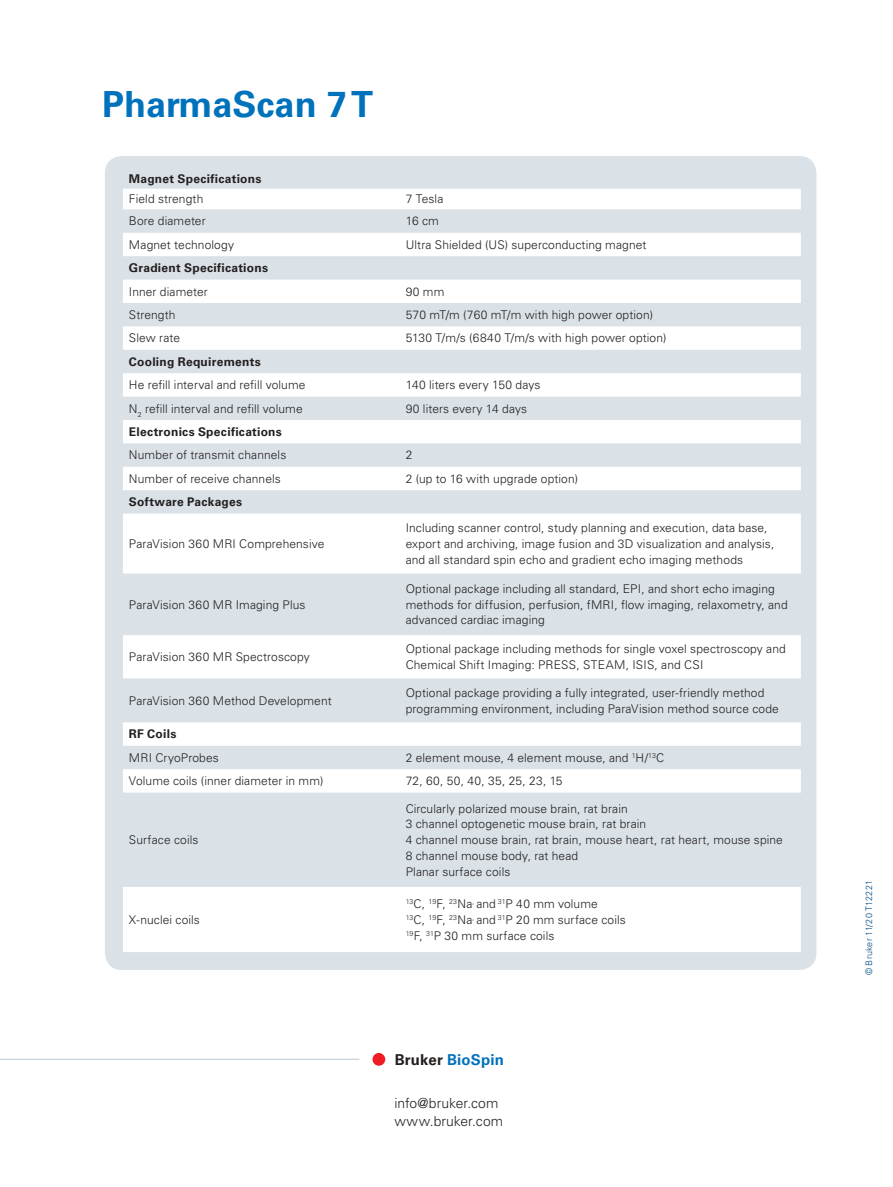
<style>
.page{position:relative;width:893px;height:1187px;background:#fff}
.page>*{position:absolute;margin:0;border:0;box-sizing:border-box;transform-origin:0 0}
.brochure_1stpage-hea{font:700 36px "Univers LT Std";color:#0072bc}
.brochure_company_nam{font:700 15px "Univers LT Std";letter-spacing:.01em;color:#0072bc}
.brochure_body{font:300 13.8px "Univers LT Std";letter-spacing:.005em;color:#231f20}
.brochure_table{font:300 12px/15.8px "Univers LT Std";letter-spacing:.01em;color:#231f20}
.brochure_table-heade{font:700 12px "Univers LT Std";letter-spacing:.025em;color:#231f20}
.flyer_legend{font:300 12px "Univers LT Std";letter-spacing:.01em;color:#231f20}
.brochure_table-2{font:300 12px "Univers LT Std";letter-spacing:.03em;color:#231f20}
.flyer_legend-2{font:700 12px "Univers LT Std";letter-spacing:.025em;color:#231f20}
.brochure_literature{font:300 9px "Univers LT Std";letter-spacing:.015em;color:#004a7f}
.s1{color:#231f20}
</style>
<div class="page">
<div style="left:105px;top:156px;width:711px;height:813px;background:#dae2e7;border-radius:17px"></div>
<svg style="left:123px;top:189px;width:678px;height:763px"></svg>
<div style="left:372px;top:1052px;width:13px;height:13px;background:#ee1d23;border-radius:50%"></div>
<hr style="left:0;top:1058px;width:359px;height:1px;background:#bacad2">
<p class="brochure_1stpage-hea" style="left:102px;top:83px;width:273px">PharmaScan 7 T</p>
<p class="flyer_legend-2" style="left:129px;top:171px;width:134px">Magnet Specifications</p>
<p class="brochure_table" style="left:129px;top:191px;width:76px">Field strength</p>
<p class="brochure_table" style="left:406px;top:191px;width:39px">7 Tesla</p>
<p class="flyer_legend" style="left:129px;top:214px;width:78px">Bore diameter</p>
<p class="brochure_table" style="left:406px;top:213px;width:35px">16 cm</p>
<p class="brochure_table" style="left:129px;top:237px;width:107px">Magnet technology</p>
<p class="brochure_table" style="left:406px;top:237px;width:242px">Ultra Shielded (US) superconducting magnet</p>
<p class="brochure_table-heade" style="left:129px;top:261px;width:141px">Gradient Specifications</p>
<p class="flyer_legend" style="left:129px;top:284px;width:80px">Inner diameter</p>
<p class="brochure_table" style="left:406px;top:283px;width:40px">90 mm</p>
<p class="flyer_legend" style="left:129px;top:307px;width:48px">Strength</p>
<p class="flyer_legend" style="left:406px;top:307px;width:249px">570 mT/m (760 mT/m with high power option)</p>
<p class="brochure_table" style="left:129px;top:330px;width:53px">Slew rate</p>
<p class="brochure_table" style="left:406px;top:330px;width:262px">5130 T/m/s (6840 T/m/s with high power option)</p>
<p class="brochure_table-heade" style="left:129px;top:354px;width:133px">Cooling Requirements</p>
<p class="brochure_table" style="left:129px;top:377px;width:178px">He refill interval and refill volume</p>
<p class="brochure_table" style="left:406px;top:377px;width:136px">140 liters every 150 days</p>
<p class="brochure_table" style="left:129px;top:400px;width:175px">N<sub>2</sub> refill interval and refill volume</p>
<p class="brochure_table" style="left:406px;top:400px;width:123px">90 liters every 14 days</p>
<p class="brochure_table-heade" style="left:129px;top:425px;width:154px">Electronics Specifications</p>
<p class="brochure_table" style="left:129px;top:447px;width:159px">Number of transmit channels</p>
<p class="brochure_table" style="left:406px;top:447px;width:8px">2</p>
<p class="brochure_table" style="left:129px;top:470px;width:153px">Number of receive channels</p>
<p class="brochure_table" style="left:406px;top:470px;width:174px">2 (up to 16 with upgrade option)</p>
<p class="brochure_table-heade" style="left:129px;top:495px;width:115px">Software Packages</p>
<p class="brochure_table" style="left:129px;top:535px;width:197px">ParaVision 360 MRI Comprehensive</p>
<p class="brochure_table" style="left:406px;top:520px;width:370px">Including scanner control, study planning and execution, data base, export and archiving, image fusion and 3D visualization and analysis, and all standard spin echo and gradient echo imaging methods</p>
<p class="brochure_table" style="left:129px;top:596px;width:178px">ParaVision 360 MR Imaging Plus</p>
<p class="brochure_table" style="left:406px;top:580px;width:383px">Optional package including all standard, EPI, and short echo imaging methods for diffusion, perfusion, fMRI, flow imaging, relaxometry, and advanced cardiac imaging</p>
<p class="brochure_table" style="left:129px;top:649px;width:182px">ParaVision 360 MR Spectroscopy</p>
<p class="brochure_table" style="left:406px;top:641px;width:382px">Optional package including methods for single voxel spectroscopy and<br>Chemical Shift Imaging: PRESS, STEAM, ISIS, and CSI</p>
<p class="brochure_table" style="left:129px;top:692px;width:204px">ParaVision 360 Method Development</p>
<p class="brochure_table" style="left:406px;top:684px;width:375px">Optional package providing a fully integrated, user-friendly method programming environment, including ParaVision method source code</p>
<p class="brochure_table-heade" style="left:129px;top:727px;width:49px">RF Coils</p>
<p class="brochure_table" style="left:129px;top:749px;width:91px">MRI CryoProbes</p>
<p class="brochure_table" style="left:406px;top:749px;width:260px">2 element mouse, 4 element mouse, and <sup>1</sup>H/<sup>13</sup>C</p>
<p class="brochure_table" style="left:129px;top:773px;width:196px">Volume coils (inner diameter in mm)</p>
<p class="brochure_table-2" style="left:406px;top:773px;width:158px">72, 60, 50, 40, 35, 25, 23, 15</p>
<p class="brochure_table" style="left:129px;top:831px;width:71px">Surface coils</p>
<p class="brochure_table" style="left:129px;top:911px;width:72px">X-nuclei coils</p>
<p class="brochure_table" style="left:406px;top:800px;width:223px">Circularly polarized mouse brain, rat brain</p>
<p class="brochure_table" style="left:406px;top:816px;width:242px">3 channel optogenetic mouse brain, rat brain</p>
<p class="brochure_table" style="left:406px;top:831px;width:379px">4 channel mouse brain, rat brain, mouse heart, rat heart, mouse spine</p>
<p class="brochure_table" style="left:406px;top:847px;width:174px">8 channel mouse body, rat head</p>
<p class="brochure_table" style="left:406px;top:863px;width:106px">Planar surface coils</p>
<p class="brochure_table" style="left:406px;top:895px;width:194px"><sup>13</sup>C, <sup>19</sup>F, <sup>23</sup>Na<sup>,</sup> and <sup>31</sup>P 40 mm volume</p>
<p class="brochure_table" style="left:406px;top:911px;width:222px"><sup>13</sup>C, <sup>19</sup>F, <sup>23</sup>Na<sup>,</sup> and <sup>31</sup>P 20 mm surface coils</p>
<p class="brochure_table" style="left:406px;top:927px;width:150px"><sup>19</sup>F, <sup>31</sup>P 30 mm surface coils</p>
<p class="brochure_company_nam" style="left:395px;top:1050px;width:111px"><span class="s1">Bruker</span> BioSpin</p>
<p class="brochure_body" style="left:394px;top:1095px;width:105px">info@bruker.com</p>
<p class="brochure_body" style="left:394px;top:1113px;width:110px">www.bruker.com</p>
<p class="brochure_literature" style="left:863px;top:975px;width:96px;rotate:-90deg">© Bruker 11/20 T12221</p>
</div>
